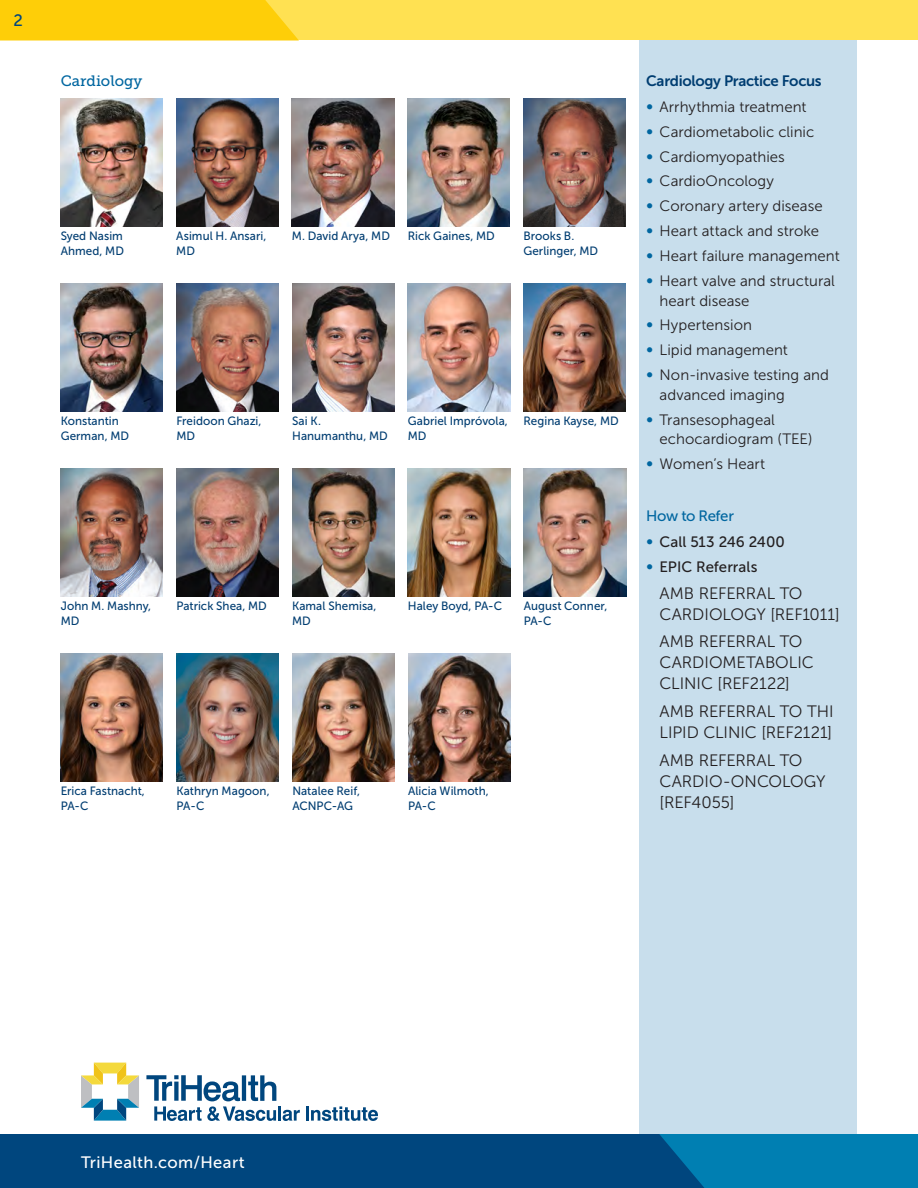
<style>
.page{position:relative;width:918px;height:1188px;background:#fff}
.page>*{position:absolute;margin:0;border:0;box-sizing:border-box;transform-origin:0 0}
.bt{font:16.5px/21px "Museo Sans 300";letter-spacing:-.005em;color:#231f20}
.t1{font:16.5px "Museo Sans 500";letter-spacing:.025em;color:#fff}
.t2{font:16.5px "Museo Sans 500";color:#00467e}
.t3{font:15px/19.5px "Museo Sans 300";letter-spacing:.005em;color:#231f20}
.t4{font:15px "Museo Sans 500";color:#231f20}
.practice_focus{font:15px "Museo Sans 700";letter-spacing:-.02em;color:#003d71}
.PHOTOS-specialty_subhead{font:15px "Museo Slab 500";color:#0066a0}
.subhead-12{font:15px "Museo Sans 500";letter-spacing:-.03em;color:#0066a0}
.CUTLINE-Name{font:12px/15px "Museo Sans 500";letter-spacing:.005em;color:#003d71}
.s1{font-size:18px;color:#0066a0}
.s2{font-family:"Museo Sans 300";font-size:18px;color:#0066a0}
</style>
<div class="page">
<div style="left:0;top:1134px;width:918px;height:54px;background:#007fb2"></div>
<div style="left:0;top:1134px;width:704px;height:54px;background:#00467e"></div>
<div style="left:0;top:0;width:918px;height:40px;background:#ffe152"></div>
<div style="left:0;top:0;width:299px;height:40px;background:#fece08"></div>
<svg style="left:81px;top:1063px;width:58px;height:58px"></svg>
<hr style="left:278px;top:1106px;width:3px;height:15px;background:#00467e">
<svg style="left:283px;top:1110px;width:17px;height:11px"></svg>
<hr style="left:306px;top:1106px;width:3px;height:15px;background:#00467e">
<svg style="left:311px;top:1106px;width:67px;height:15px"></svg>
<svg style="left:146px;top:1075px;width:130px;height:46px"></svg>
<img style="left:176px;top:469px;width:103px;height:128px">
<img style="left:292px;top:98px;width:102px;height:129px">
<img style="left:176px;top:98px;width:102px;height:129px">
<img style="left:61px;top:98px;width:102px;height:129px">
<img style="left:292px;top:469px;width:102px;height:128px">
<img style="left:408px;top:284px;width:102px;height:128px">
<img style="left:524px;top:469px;width:102px;height:128px">
<img style="left:524px;top:284px;width:102px;height:128px">
<img style="left:61px;top:469px;width:102px;height:128px">
<img style="left:292px;top:284px;width:102px;height:128px">
<img style="left:176px;top:284px;width:103px;height:128px">
<img style="left:523px;top:98px;width:103px;height:129px">
<img style="left:408px;top:98px;width:102px;height:129px">
<img style="left:408px;top:469px;width:102px;height:128px">
<img style="left:61px;top:654px;width:102px;height:128px">
<img style="left:292px;top:654px;width:103px;height:128px">
<img style="left:408px;top:654px;width:102px;height:128px">
<div style="left:639px;top:40px;width:218px;height:1094px;background:#c8deec"></div>
<img style="left:177px;top:654px;width:102px;height:128px">
<img style="left:61px;top:284px;width:102px;height:128px">
<h1 class="t2" style="left:14px;top:11px;width:11px">2</h1>
<p class="PHOTOS-specialty_subhead" style="left:61px;top:72px;width:83px">Cardiology</p>
<p class="CUTLINE-Name" style="left:61px;top:228px;width:65px">Syed Nasim<br>Ahmed, MD</p>
<p class="CUTLINE-Name" style="left:61px;top:413px;width:70px">Konstantin<br>German, MD</p>
<p class="CUTLINE-Name" style="left:176px;top:228px;width:92px">Asimul H. Ansari,</p>
<p class="CUTLINE-Name" style="left:292px;top:228px;width:100px">M. David Arya, MD</p>
<p class="CUTLINE-Name" style="left:176px;top:243px;width:20px">MD</p>
<p class="CUTLINE-Name" style="left:408px;top:228px;width:89px">Rick Gaines, MD</p>
<p class="CUTLINE-Name" style="left:523px;top:228px;width:76px">Brooks B.<br>Gerlinger, MD</p>
<p class="CUTLINE-Name" style="left:176px;top:413px;width:87px">Freidoon Ghazi,<br>MD</p>
<p class="CUTLINE-Name" style="left:292px;top:413px;width:97px">Sai K.<br>Hanumanthu, MD</p>
<p class="CUTLINE-Name" style="left:408px;top:413px;width:102px">Gabriel Impróvola,<br>MD</p>
<p class="CUTLINE-Name" style="left:524px;top:413px;width:97px">Regina Kayse, MD</p>
<p class="practice_focus" style="left:646px;top:72px;width:177px">Cardiology Practice Focus</p>
<p class="t3" style="left:646px;top:97px;width:162px"><span class="s1">•</span> Arrhythmia treatment</p>
<p class="t3" style="left:646px;top:122px;width:170px"><span class="s1">•</span> Cardiometabolic clinic</p>
<p class="t3" style="left:646px;top:147px;width:140px"><span class="s1">•</span> Cardiomyopathies</p>
<p class="t3" style="left:646px;top:172px;width:129px"><span class="s1">•</span> CardioOncology</p>
<p class="t3" style="left:646px;top:197px;width:178px"><span class="s1">•</span> Coronary artery disease</p>
<p class="t3" style="left:646px;top:221px;width:174px"><span class="s1">•</span> Heart attack and stroke</p>
<p class="t3" style="left:646px;top:246px;width:195px"><span class="s1">•</span> Heart failure management</p>
<p class="t3" style="left:660px;top:271px;width:177px;text-indent:-14px"><span class="s1">•</span> Heart valve and structural heart disease</p>
<p class="t3" style="left:646px;top:316px;width:107px"><span class="s1">•</span> Hypertension</p>
<p class="t3" style="left:646px;top:341px;width:143px"><span class="s1">•</span> Lipid management</p>
<p class="t3" style="left:660px;top:365px;width:171px;text-indent:-14px"><span class="s1">•</span> Non-invasive testing and advanced imaging</p>
<p class="t3" style="left:660px;top:410px;width:154px;text-indent:-14px"><span class="s1">•</span> Transesophageal echocardiogram (TEE)</p>
<p class="t3" style="left:646px;top:454px;width:121px"><span class="s1">•</span> Women’s Heart</p>
<p class="CUTLINE-Name" style="left:61px;top:599px;width:92px">John M. Mashny,<br>MD</p>
<p class="CUTLINE-Name" style="left:176px;top:599px;width:92px">Patrick Shea, MD</p>
<p class="CUTLINE-Name" style="left:292px;top:599px;width:86px">Kamal Shemisa,<br>MD</p>
<p class="CUTLINE-Name" style="left:408px;top:599px;width:96px">Haley Boyd, PA- C</p>
<p class="CUTLINE-Name" style="left:524px;top:599px;width:85px">August Conner,<br>PA- C</p>
<p class="CUTLINE-Name" style="left:61px;top:784px;width:86px">Erica Fastnacht,<br>PA- C</p>
<p class="CUTLINE-Name" style="left:292px;top:784px;width:69px">Natalee Reif,<br>ACNPC-AG</p>
<p class="CUTLINE-Name" style="left:408px;top:784px;width:82px">Alicia Wilmoth,<br>PA- C</p>
<p class="CUTLINE-Name" style="left:177px;top:784px;width:95px">Kathryn Magoon,<br>PA- C</p>
<p class="subhead-12" style="left:646px;top:508px;width:89px">How to Refer</p>
<p class="t4" style="left:646px;top:534px;width:140px"><span class="s2">•</span> Call 513 246 2400</p>
<p class="t4" style="left:646px;top:559px;width:113px"><span class="s2">•</span> EPIC Referrals</p>
<p class="bt" style="left:660px;top:582px;width:182px">AMB REFERRAL TO<br>CARDIOLOGY [REF1011]</p>
<p class="bt" style="left:660px;top:631px;width:156px">AMB REFERRAL TO<br>CARDIOMETABOLIC<br>CLINIC [REF2122]</p>
<p class="bt" style="left:660px;top:701px;width:176px">AMB REFERRAL TO THI<br>LIPID CLINIC [REF2121]</p>
<p class="bt" style="left:660px;top:750px;width:167px">AMB REFERRAL TO<br>CARDIO-ONCOLOGY [REF4055]</p>
<p class="t1" style="left:81px;top:1153px;width:165px">TriHealth.com/Heart</p>
</div>
